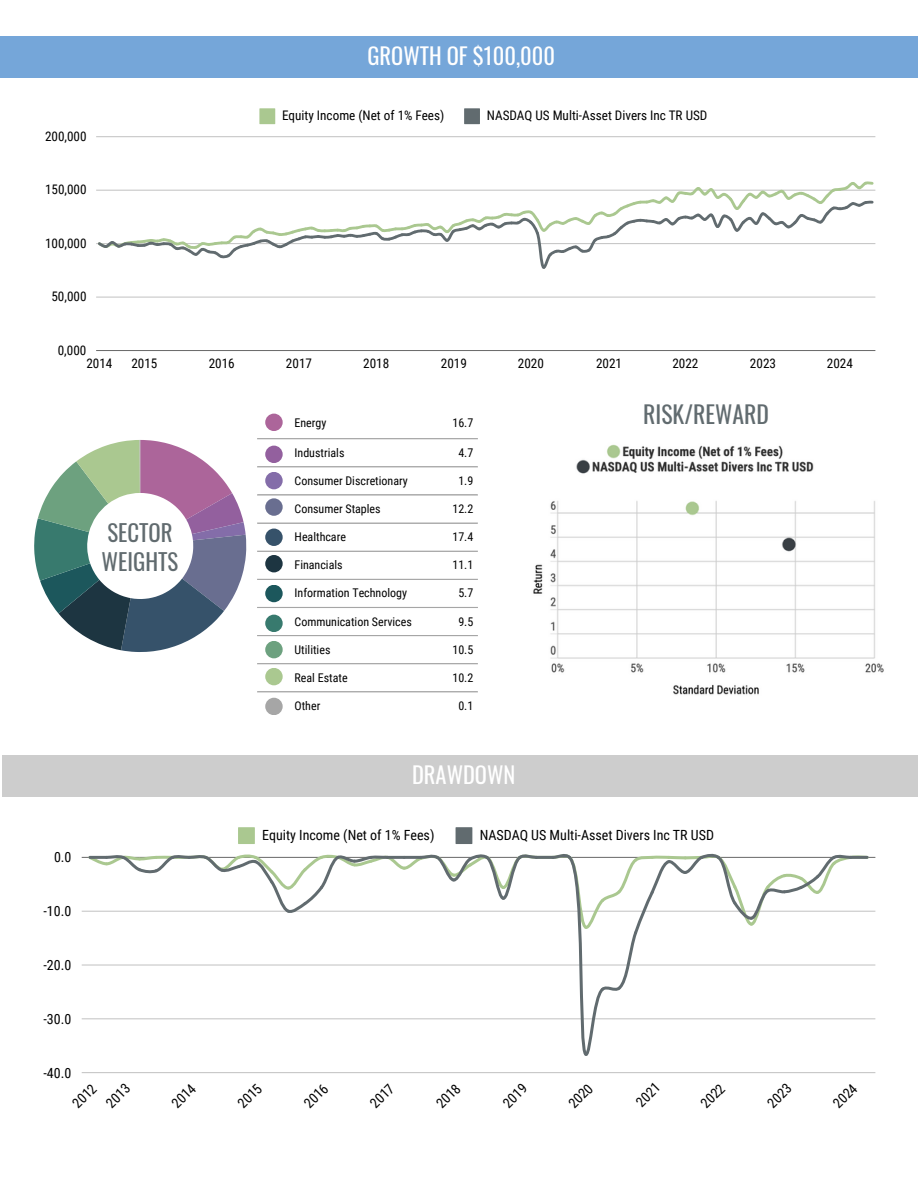
<style>
.page{position:relative;width:918px;height:1188px;background:#fff}
.page>*{position:absolute;margin:0;border:0;box-sizing:border-box;transform-origin:0 0}
.t1{font:23.7px "Oswald";color:#616b6f}
.t2{font:22.8px/28.5px "Oswald";color:#616b6f}
.t3{font:22.5px "Oswald";color:#fff}
.t4{font:13.95px/23.4px "Roboto Condensed";color:#000}
.t5{font:13.2px "Roboto Condensed";color:#000}
.t6{font:12px "Roboto Condensed";color:#000}
</style>
<div class="page">
<svg style="left:259px;top:108px;width:16px;height:16px"></svg>
<svg style="left:464px;top:108px;width:16px;height:16px"></svg>
<hr style="left:96px;top:350px;width:779px;height:1px;background:#6d6d6d">
<hr style="left:96px;top:297px;width:779px;height:1px;background:#dadada">
<hr style="left:96px;top:243px;width:779px;height:1px;background:#d0d0d0">
<hr style="left:96px;top:190px;width:779px;height:1px;background:#dbdbdb">
<hr style="left:96px;top:136px;width:779px;height:1px;background:#cdcdcd">
<svg style="left:97px;top:181px;width:778px;height:88px"></svg>
<div style="left:0;top:36px;width:918px;height:41px;background:#75a6d9"></div>
<svg style="left:34px;top:440px;width:212px;height:212px"></svg>
<svg style="left:238px;top:827px;width:17px;height:17px"></svg>
<svg style="left:456px;top:827px;width:16px;height:17px"></svg>
<hr style="left:82px;top:1072px;width:793px;height:1px;background:#c9c9c9">
<hr style="left:82px;top:1019px;width:793px;height:1px;background:#eaeaea">
<hr style="left:82px;top:965px;width:793px;height:1px;background:#dedede">
<hr style="left:82px;top:911px;width:793px;height:1px;background:#d3d3d3">
<hr style="left:82px;top:857px;width:793px;height:1px;background:#797979">
<svg style="left:87px;top:853px;width:783px;height:203px"></svg>
<div style="left:2px;top:756px;width:916px;height:41px;background:#cdcdcd"></div>
<hr style="left:257px;top:438px;width:221px;height:1px;background:#a6a6a6">
<hr style="left:257px;top:466px;width:221px;height:1px;background:#a6a6a6">
<hr style="left:257px;top:494px;width:221px;height:2px;background:#a6a6a6">
<hr style="left:257px;top:523px;width:221px;height:1px;background:#a6a6a6">
<hr style="left:257px;top:551px;width:221px;height:1px;background:#a6a6a6">
<hr style="left:257px;top:579px;width:221px;height:1px;background:#a6a6a6">
<hr style="left:257px;top:607px;width:221px;height:1px;background:#a6a6a6">
<hr style="left:257px;top:635px;width:221px;height:1px;background:#a6a6a6">
<hr style="left:257px;top:663px;width:221px;height:1px;background:#a6a6a6">
<hr style="left:257px;top:691px;width:221px;height:1px;background:#a6a6a6">
<div style="left:265px;top:414px;width:18px;height:17px;background:#ac659a;border-radius:50%"></div>
<div style="left:265px;top:446px;width:18px;height:17px;background:#93609e;border-radius:50%"></div>
<div style="left:265px;top:472px;width:18px;height:17px;background:#846da9;border-radius:50%"></div>
<div style="left:265px;top:498px;width:18px;height:18px;background:#696e90;border-radius:50%"></div>
<div style="left:265px;top:529px;width:18px;height:17px;background:#36526a;border-radius:50%"></div>
<div style="left:265px;top:555px;width:18px;height:17px;background:#1d3541;border-radius:50%"></div>
<div style="left:265px;top:585px;width:18px;height:17px;background:#1c575c;border-radius:50%"></div>
<div style="left:265px;top:615px;width:18px;height:17px;background:#387a6e;border-radius:50%"></div>
<div style="left:265px;top:641px;width:18px;height:17px;background:#6da17f;border-radius:50%"></div>
<div style="left:265px;top:668px;width:18px;height:17px;background:#aac890;border-radius:50%"></div>
<div style="left:265px;top:698px;width:18px;height:17px;background:#a6a6a6;border-radius:50%"></div>
<img style="left:533px;top:444px;width:351px;height:251px">
<p class="t3" style="left:368px;top:38px;width:189px">GROWTH OF $100,000</p>
<p class="t5" style="left:45px;top:129px;width:43px">200,000</p>
<p class="t5" style="left:45px;top:182px;width:43px">150,000</p>
<p class="t5" style="left:45px;top:235px;width:43px">100,000</p>
<p class="t5" style="left:51px;top:289px;width:37px">50,000</p>
<p class="t5" style="left:282px;top:108px;width:164px">Equity Income (Net of 1% Fees)</p>
<p class="t5" style="left:487px;top:108px;width:222px">NASDAQ US Multi-Asset Divers Inc TR USD</p>
<p class="t5" style="left:58px;top:342px;width:30px">0,000</p>
<p class="t5" style="left:86px;top:356px;width:28px">2014</p>
<p class="t5" style="left:131px;top:356px;width:28px">2015</p>
<p class="t5" style="left:209px;top:356px;width:28px">2016</p>
<p class="t5" style="left:286px;top:356px;width:28px">2017</p>
<p class="t5" style="left:363px;top:356px;width:28px">2018</p>
<p class="t5" style="left:441px;top:356px;width:28px">2019</p>
<p class="t5" style="left:518px;top:356px;width:28px">2020</p>
<p class="t5" style="left:596px;top:356px;width:28px">2021</p>
<p class="t5" style="left:672px;top:356px;width:28px">2022</p>
<p class="t5" style="left:750px;top:356px;width:28px">2023</p>
<p class="t5" style="left:827px;top:356px;width:28px">2024</p>
<h1 class="t2" style="left:102px;top:518px;width:78px">SECTOR<br>WEIGHTS</h1>
<p class="t4" style="left:54px;top:846px;width:19px">0.0</p>
<p class="t4" style="left:44px;top:900px;width:29px">-10.0</p>
<p class="t4" style="left:44px;top:954px;width:29px">-20.0</p>
<p class="t4" style="left:44px;top:1007px;width:29px">-30.0</p>
<p class="t4" style="left:44px;top:1061px;width:29px">-40.0</p>
<h1 class="t6" style="left:295px;top:416px;width:33px">Energy</h1>
<h1 class="t6" style="left:452px;top:416px;width:22px">16.7</h1>
<p class="t6" style="left:295px;top:446px;width:51px">Industrials</p>
<p class="t6" style="left:458px;top:446px;width:16px">4.7</p>
<p class="t6" style="left:295px;top:474px;width:115px">Consumer Discretionary</p>
<p class="t6" style="left:458px;top:474px;width:16px">1.9</p>
<p class="t6" style="left:295px;top:502px;width:88px">Consumer Staples</p>
<p class="t6" style="left:452px;top:502px;width:22px">12.2</p>
<p class="t6" style="left:295px;top:530px;width:53px">Healthcare</p>
<p class="t6" style="left:452px;top:530px;width:22px">17.4</p>
<p class="t6" style="left:295px;top:558px;width:50px">Financials</p>
<p class="t6" style="left:452px;top:558px;width:22px">11.1</p>
<p class="t6" style="left:295px;top:586px;width:114px">Information Technology</p>
<p class="t6" style="left:458px;top:586px;width:16px">5.7</p>
<p class="t6" style="left:295px;top:614px;width:119px">Communication Services</p>
<p class="t6" style="left:458px;top:614px;width:16px">9.5</p>
<p class="t6" style="left:295px;top:643px;width:37px">Utilities</p>
<p class="t6" style="left:452px;top:643px;width:22px">10.5</p>
<p class="t6" style="left:295px;top:671px;width:55px">Real Estate</p>
<p class="t6" style="left:452px;top:671px;width:22px">10.2</p>
<p class="t6" style="left:295px;top:699px;width:27px">Other</p>
<p class="t6" style="left:458px;top:699px;width:16px">0.1</p>
<h1 class="t3" style="left:412px;top:757px;width:105px">DRAWDOWN</h1>
<p class="t1" style="left:643px;top:396px;width:127px">RISK/REWARD</p>
<p class="t4" style="left:262px;top:823px;width:174px">Equity Income (Net of 1% Fees)</p>
<p class="t4" style="left:480px;top:823px;width:236px">NASDAQ US Multi-Asset Divers Inc TR USD</p>
<p class="t4" style="left:84px;top:1081px;width:29px;text-indent:-24px;rotate:-45deg">2012<br>2013</p>
<p class="t4" style="left:166px;top:1098px;width:29px;rotate:-45deg">2014</p>
<p class="t4" style="left:232px;top:1098px;width:29px;rotate:-45deg">2015</p>
<p class="t4" style="left:298px;top:1098px;width:29px;rotate:-45deg">2016</p>
<p class="t4" style="left:364px;top:1098px;width:29px;rotate:-45deg">2017</p>
<p class="t4" style="left:430px;top:1098px;width:29px;rotate:-45deg">2018</p>
<p class="t4" style="left:497px;top:1097px;width:29px;rotate:-45deg">2019</p>
<p class="t4" style="left:563px;top:1098px;width:29px;rotate:-45deg">2020</p>
<p class="t4" style="left:630px;top:1096px;width:29px;rotate:-45deg">2021</p>
<p class="t4" style="left:695px;top:1098px;width:29px;rotate:-45deg">2022</p>
<p class="t4" style="left:762px;top:1097px;width:29px;rotate:-45deg">2023</p>
<p class="t4" style="left:827px;top:1098px;width:29px;rotate:-45deg">2024</p>
</div>
